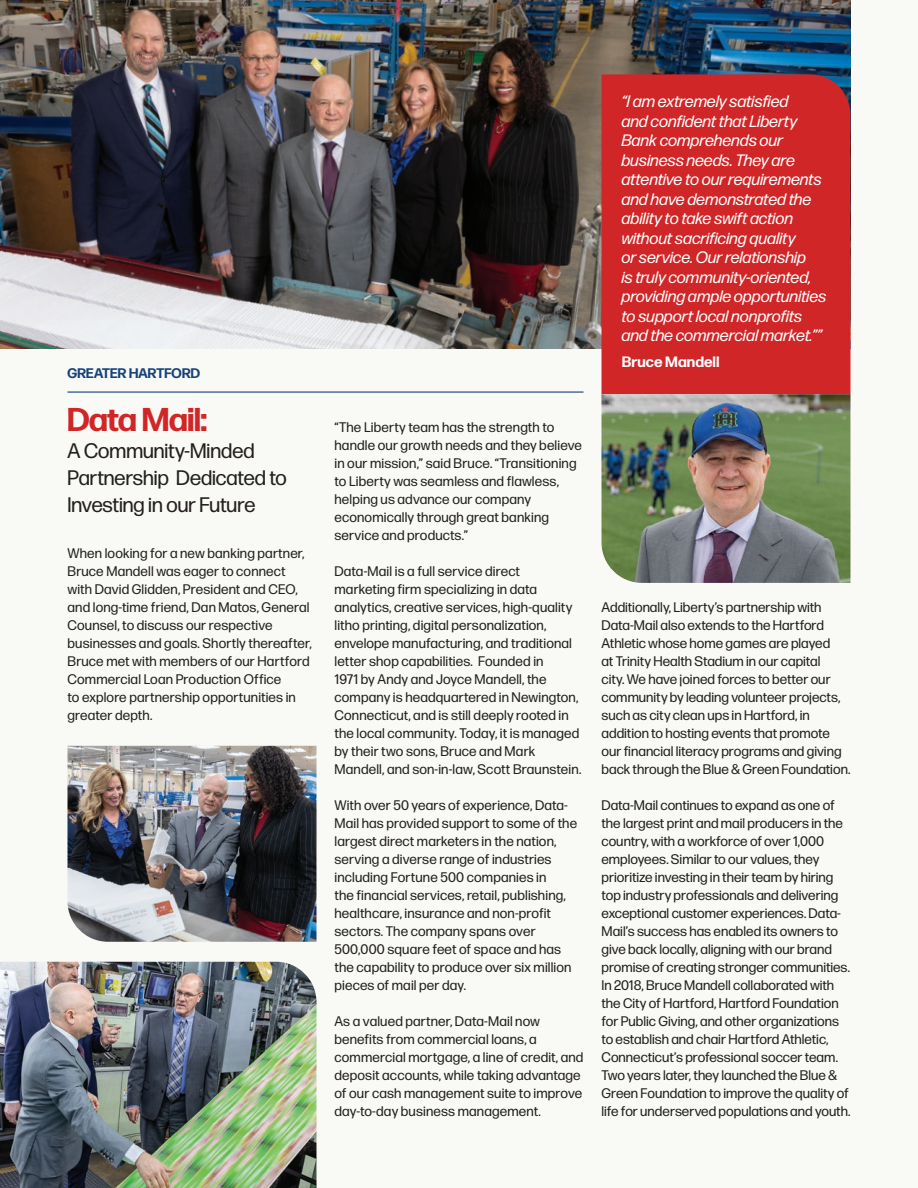
<style>
.page{position:relative;width:918px;height:1188px;background:#f9f9f6}
.page>*{position:absolute;margin:0;border:0;box-sizing:border-box;transform-origin:0 0}
.H1_Section_Header{font:700 33px "Forma DJR Display";letter-spacing:-.01em;color:#d02627}
.Section_Subhead_Alt{font:21px/27px "Forma DJR Deck";color:#231f20}
.quote_small{font:italic 16.5px/19.5px "Forma DJR Text";letter-spacing:-.005em;color:#fff}
.Quote_Author{font:700 15px "Forma DJR Text";color:#fff}
.t1{font:13.8px/18px "Forma DJR Text";letter-spacing:.005em;color:#231f20}
.County_Marker_Alt{font:700 13.8px "Forma DJR Display";letter-spacing:.01em;color:#144279}
</style>
<div class="page">
<img style="left:0;top:0;width:850px;height:349px">
<hr style="left:68px;top:392px;width:516px;height:1px;background:#144279">
<div style="left:602px;top:74px;width:248px;height:320px;background:#d02627"></div>
<img style="left:602px;top:394px;width:248px;height:189px">
<img style="left:0;top:962px;width:316px;height:226px">
<img style="left:68px;top:746px;width:248px;height:196px">
<p class="County_Marker_Alt" style="left:68px;top:364px;width:134px">GREATER HARTFORD</p>
<p class="H1_Section_Header" style="left:68px;top:399px;width:141px">Data Mail:</p>
<p class="Section_Subhead_Alt" style="left:68px;top:437px;width:221px">A Community-Minded<br>Partnership Dedicated to<br>Investing in our Future</p>
<p class="t1" style="left:68px;top:544px;width:246px">When looking for a new banking partner, Bruce Mandell was eager to connect with David Glidden, President and CEO, and long-time friend, Dan Matos, General Counsel, to discuss our respective businesses and goals. Shortly thereafter, Bruce met with members of our Hartford Commercial Loan Production Office<br>to explore partnership opportunities in greater depth.</p>
<p class="quote_small" style="left:622px;top:91px;width:206px">“I am extremely satisfied<br>and confident that Liberty<br>Bank comprehends our business needs. They are attentive to our requirements and have demonstrated the ability to take swift action without sacrificing quality<br>or service. Our relationship<br>is truly community-oriented, providing ample opportunities to support local nonprofits and the commercial market.””</p>
<p class="Quote_Author" style="left:622px;top:352px;width:99px">Bruce Mandell</p>
<p class="t1" style="left:334px;top:418px;width:249px">“The Liberty team has the strength to handle our growth needs and they believe in our mission,” said Bruce. “Transitioning to Liberty was seamless and flawless, helping us advance our company economically through great banking service and products.”</p>
<p class="t1" style="left:334px;top:562px;width:248px">Data-Mail is a full service direct marketing firm specializing in data analytics, creative services, high-quality litho printing, digital personalization, envelope manufacturing, and traditional letter shop capabilities. Founded in<br>1971 by Andy and Joyce Mandell, the company is headquartered in Newington, Connecticut, and is still deeply rooted in the local community. Today, it is managed by their two sons, Bruce and Mark Mandell, and son-in-law, Scott Braunstein.</p>
<p class="t1" style="left:334px;top:796px;width:244px">With over 50 years of experience, Data-Mail has provided support to some of the largest direct marketers in the nation, serving a diverse range of industries including Fortune 500 companies in<br>the financial services, retail, publishing, healthcare, insurance and non-profit sectors. The company spans over 500,000 square feet of space and has the capability to produce over six million pieces of mail per day.</p>
<p class="t1" style="left:334px;top:1012px;width:251px">As a valued partner, Data-Mail now benefits from commercial loans, a commercial mortgage, a line of credit, and deposit accounts, while taking advantage of our cash management suite to improve day-to-day business management.</p>
<p class="t1" style="left:602px;top:598px;width:250px">Additionally, Liberty’s partnership with Data-Mail also extends to the Hartford Athletic whose home games are played<br>at Trinity Health Stadium in our capital<br>city. We have joined forces to better our community by leading volunteer projects, such as city clean ups in Hartford, in addition to hosting events that promote our financial literacy programs and giving back through the Blue &amp; Green Foundation.</p>
<p class="t1" style="left:602px;top:796px;width:251px">Data-Mail continues to expand as one of the largest print and mail producers in the country, with a workforce of over 1,000 employees. Similar to our values, they prioritize investing in their team by hiring top industry professionals and delivering exceptional customer experiences. Data-Mail’s success has enabled its owners to give back locally, aligning with our brand promise of creating stronger communities.<br>In 2018, Bruce Mandell collaborated with the City of Hartford, Hartford Foundation for Public Giving, and other organizations to establish and chair Hartford Athletic, Connecticut’s professional soccer team.<br>Two years later, they launched the Blue &amp; Green Foundation to improve the quality of life for underserved populations and youth.</p>
</div>
